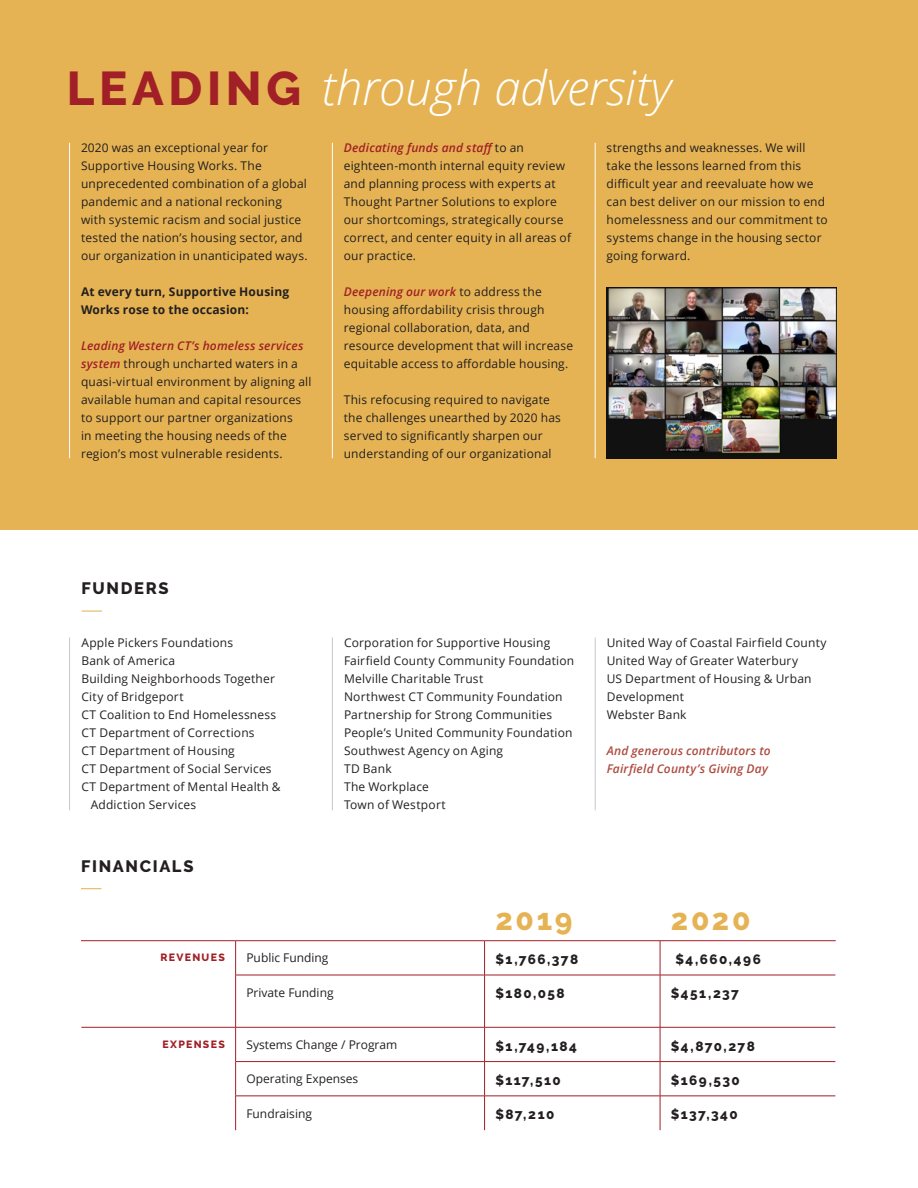
<style>
.page{position:relative;width:918px;height:1188px;background:#fff}
.page>*{position:absolute;margin:0;border:0;box-sizing:border-box;transform-origin:0 0}
.heading{font:italic 300 47.25px "Open Sans";color:#fff}
.heading-2{font:800 30px "Raleway";letter-spacing:.095em;color:#e5b353}
.heading-3{font:800 16.5px "Raleway";letter-spacing:.1em;color:#231f20}
.Sub-Headings{font:800 16.5px "Raleway";letter-spacing:.1em;color:#231f20}
.staff_name{font:800 13.5px "Raleway";letter-spacing:.1em;color:#231f20}
.body_copy{font:12px/18px "Open Sans";letter-spacing:.015em;color:#231f20}
.table_copy{font:12px "Open Sans";color:#231f20}
.body_copy-2{font:700 12px/18px "Open Sans";letter-spacing:.015em;color:#231f20}
.body_copy-3{font:italic 600 12px "Open Sans";letter-spacing:.015em;color:#af4b40}
.staff_name-2{font:800 10.5px "Raleway";letter-spacing:.125em;color:#a11f26}
.s1{font-family:"Raleway";font-weight:800;font-style:normal;color:#a11f26}
.s2{font-weight:600;font-style:italic;color:#a11f26}
</style>
<div class="page">
<div style="left:0;top:0;width:918px;height:529px;background:#e5b353"></div>
<svg style="left:81px;top:888px;width:20px;height:1px"></svg>
<hr style="left:81px;top:940px;width:155px;height:1px;background:#a11f26">
<hr style="left:236px;top:940px;width:249px;height:1px;background:#a11f26">
<hr style="left:235px;top:941px;width:1px;height:34px;background:#a11f26">
<hr style="left:485px;top:940px;width:175px;height:1px;background:#a11f26">
<hr style="left:484px;top:941px;width:1px;height:34px;background:#a11f26">
<hr style="left:660px;top:940px;width:176px;height:1px;background:#a11f26">
<hr style="left:660px;top:941px;width:1px;height:34px;background:#a11f26">
<hr style="left:235px;top:975px;width:250px;height:1px;background:#a11f26">
<hr style="left:235px;top:975px;width:1px;height:52px;background:#a11f26">
<hr style="left:485px;top:975px;width:175px;height:1px;background:#a11f26">
<hr style="left:484px;top:975px;width:1px;height:52px;background:#a11f26">
<hr style="left:660px;top:975px;width:175px;height:1px;background:#a11f26">
<hr style="left:660px;top:975px;width:1px;height:52px;background:#a11f26">
<hr style="left:236px;top:1027px;width:249px;height:1px;background:#a11f26">
<hr style="left:485px;top:1027px;width:175px;height:1px;background:#a11f26">
<hr style="left:484px;top:1027px;width:1px;height:34px;background:#a11f26">
<hr style="left:660px;top:1027px;width:175px;height:1px;background:#a11f26">
<hr style="left:660px;top:1027px;width:1px;height:34px;background:#a11f26">
<hr style="left:235px;top:1061px;width:250px;height:1px;background:#a11f26">
<hr style="left:485px;top:1061px;width:175px;height:1px;background:#a11f26">
<hr style="left:484px;top:1062px;width:1px;height:34px;background:#a11f26">
<hr style="left:660px;top:1061px;width:175px;height:1px;background:#a11f26">
<hr style="left:660px;top:1062px;width:1px;height:34px;background:#a11f26">
<hr style="left:235px;top:1096px;width:250px;height:1px;background:#a11f26">
<hr style="left:485px;top:1096px;width:175px;height:1px;background:#a11f26">
<hr style="left:484px;top:1096px;width:1px;height:34px;background:#a11f26">
<hr style="left:660px;top:1096px;width:175px;height:1px;background:#a11f26">
<hr style="left:660px;top:1096px;width:1px;height:34px;background:#a11f26">
<hr style="left:81px;top:1027px;width:155px;height:1px;background:#a11f26">
<hr style="left:235px;top:1027px;width:1px;height:34px;background:#a11f26">
<hr style="left:235px;top:1062px;width:1px;height:34px;background:#a11f26">
<hr style="left:235px;top:1096px;width:1px;height:34px;background:#a11f26">
<img style="left:607px;top:288px;width:230px;height:170px">
<hr style="left:69px;top:143px;width:1px;height:315px;background:#fff">
<hr style="left:332px;top:143px;width:1px;height:315px;background:#fff">
<hr style="left:595px;top:143px;width:1px;height:315px;background:#fff">
<svg style="left:82px;top:611px;width:20px;height:1px"></svg>
<hr style="left:69px;top:638px;width:1px;height:172px;background:#c7c8ca">
<hr style="left:332px;top:638px;width:1px;height:172px;background:#c7c8ca">
<hr style="left:595px;top:638px;width:1px;height:172px;background:#c7c8ca">
<p class="heading" style="left:67px;top:55px;width:606px"><span class="s1">LEADING</span> through adversity</p>
<p class="body_copy" style="left:81px;top:138px;width:228px">2020 was an exceptional year for Supportive Housing Works. The unprecedented combination of a global pandemic and a national reckoning with systemic racism and social justice tested the nation’s housing sector, and our organization in unanticipated ways.</p>
<p class="body_copy-2" style="left:81px;top:282px;width:210px">At every turn, Supportive Housing<br>Works rose to the occasion:</p>
<p class="body_copy" style="left:81px;top:336px;width:232px"><span class="s2">Leading Western CT’s homeless services system</span> through uncharted waters in a quasi-virtual environment by aligning all available human and capital resources to support our partner organizations<br>in meeting the housing needs of the region’s most vulnerable residents.</p>
<p class="body_copy" style="left:344px;top:138px;width:229px"><span class="s2">Dedicating funds and staff</span> to an eighteen-month internal equity review and planning process with experts at Thought Partner Solutions to explore our shortcomings, strategically course correct, and center equity in all areas of our practice.</p>
<p class="body_copy" style="left:344px;top:282px;width:231px"><span class="s2">Deepening our work</span> to address the housing affordability crisis through regional collaboration, data, and resource development that will increase equitable access to affordable housing.</p>
<p class="body_copy" style="left:344px;top:390px;width:219px">This refocusing required to navigate the challenges unearthed by 2020 has served to significantly sharpen our understanding of our organizational</p>
<p class="body_copy" style="left:607px;top:138px;width:223px">strengths and weaknesses. We will take the lessons learned from this difficult year and reevaluate how we can best deliver on our mission to end homelessness and our commitment to systems change in the housing sector going forward.</p>
<p class="Sub-Headings" style="left:82px;top:579px;width:89px">FUNDERS</p>
<p class="body_copy" style="left:81px;top:633px;width:153px">Apple Pickers Foundations</p>
<p class="body_copy" style="left:81px;top:651px;width:95px">Bank of America</p>
<p class="body_copy" style="left:81px;top:669px;width:195px">Building Neighborhoods Together</p>
<p class="body_copy" style="left:81px;top:687px;width:104px">City of Bridgeport</p>
<p class="body_copy" style="left:81px;top:705px;width:196px">CT Coalition to End Homelessness</p>
<p class="body_copy" style="left:81px;top:723px;width:175px">CT Department of Corrections</p>
<p class="body_copy" style="left:81px;top:741px;width:155px">CT Department of Housing</p>
<p class="body_copy" style="left:81px;top:759px;width:192px">CT Department of Social Services</p>
<p class="body_copy" style="left:91px;top:777px;width:192px;text-indent:-9px">CT Department of Mental Health &amp;<br>Addiction Services</p>
<p class="heading-3" style="left:81px;top:857px;width:114px">FINANCIALS</p>
<p class="body_copy" style="left:344px;top:633px;width:208px">Corporation for Supportive Housing</p>
<p class="body_copy" style="left:344px;top:651px;width:232px">Fairfield County Community Foundation</p>
<p class="body_copy" style="left:344px;top:669px;width:141px">Melville Charitable Trust</p>
<p class="body_copy" style="left:344px;top:687px;width:220px">Northwest CT Community Foundation</p>
<p class="body_copy" style="left:344px;top:705px;width:210px">Partnership for Strong Communities</p>
<p class="body_copy" style="left:344px;top:723px;width:230px">People’s United Community Foundation</p>
<p class="body_copy" style="left:344px;top:741px;width:161px">Southwest Agency on Aging</p>
<p class="body_copy" style="left:344px;top:759px;width:49px">TD Bank</p>
<p class="body_copy" style="left:344px;top:777px;width:86px">The Workplace</p>
<p class="body_copy" style="left:344px;top:795px;width:103px">Town of Westport</p>
<p class="body_copy" style="left:607px;top:633px;width:221px">United Way of Coastal Fairfield County</p>
<p class="body_copy" style="left:607px;top:651px;width:193px">United Way of Greater Waterbury</p>
<p class="body_copy" style="left:607px;top:669px;width:206px">US Department of Housing &amp; Urban<br>Development</p>
<p class="body_copy" style="left:607px;top:705px;width:81px">Webster Bank</p>
<p class="body_copy-3" style="left:607px;top:742px;width:166px">And generous contributors to</p>
<p class="body_copy-3" style="left:607px;top:760px;width:163px">Fairfield County’s Giving Day</p>
<p class="heading-2" style="left:495px;top:902px;width:79px">2019</p>
<p class="heading-2" style="left:671px;top:902px;width:81px">2020</p>
<p class="staff_name-2" style="left:161px;top:952px;width:66px">REVENUES</p>
<p class="table_copy" style="left:246px;top:950px;width:84px">Public Funding</p>
<p class="staff_name" style="left:495px;top:952px;width:84px">$1,766,378</p>
<p class="staff_name" style="left:675px;top:952px;width:87px">$4,660,496</p>
<p class="table_copy" style="left:246px;top:984px;width:89px">Private Funding</p>
<p class="staff_name" style="left:495px;top:986px;width:71px">$180,058</p>
<p class="staff_name" style="left:671px;top:986px;width:70px">$451,237</p>
<p class="staff_name-2" style="left:163px;top:1038px;width:64px">EXPENSES</p>
<p class="table_copy" style="left:246px;top:1036px;width:152px">Systems Change / Program</p>
<p class="staff_name" style="left:495px;top:1038px;width:83px">$1,749,184</p>
<p class="staff_name" style="left:671px;top:1038px;width:86px">$4,870,278</p>
<p class="table_copy" style="left:246px;top:1071px;width:113px">Operating Expenses</p>
<p class="staff_name" style="left:495px;top:1073px;width:67px">$117,510</p>
<p class="staff_name" style="left:671px;top:1073px;width:70px">$169,530</p>
<p class="table_copy" style="left:246px;top:1105px;width:67px">Fundraising</p>
<p class="staff_name" style="left:495px;top:1107px;width:60px">$87,210</p>
<p class="staff_name" style="left:671px;top:1107px;width:68px">$137,340</p>
</div>
